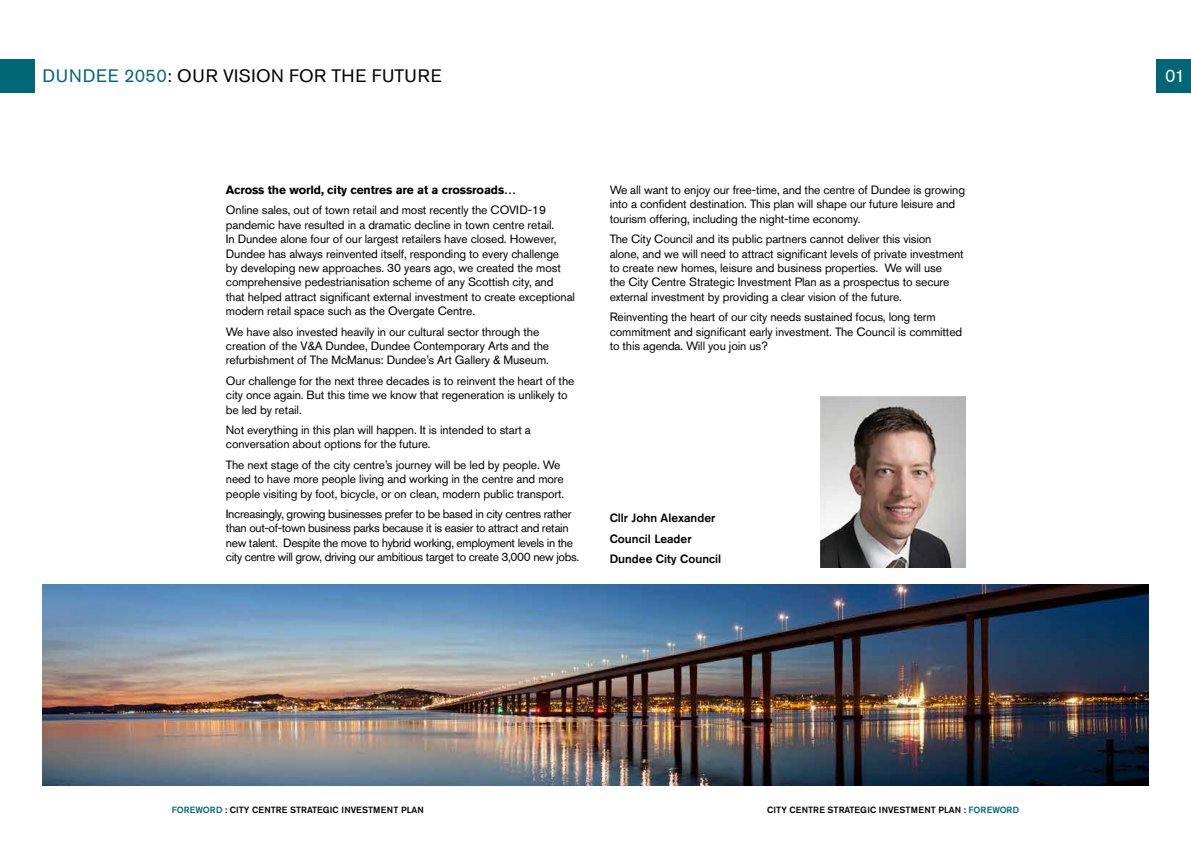
<style>
.page{position:relative;width:1191px;height:842px;background:#fff}
.page>*{position:absolute;margin:0;border:0;box-sizing:border-box;transform-origin:0 0}
.t1{font:18px "Akzidenz Grotesk Std";letter-spacing:.03em;color:#000}
.t2{font:18px "Akzidenz Grotesk Std";color:#fff}
.t3{font:12px/14.4px "Akzidenz Grotesk Std";letter-spacing:-.01em;color:#000}
.t4{font:12px/14.4px "Akzidenz Grotesk Std";letter-spacing:-.03em;color:#000}
.t5{font:500 12px/20.4px "Akzidenz Grotesk Std";color:#000}
.t6{font:700 12px "Akzidenz Grotesk Std";letter-spacing:-.01em;color:#000}
.t7{font:500 9px "Akzidenz Grotesk Std";color:#000}
.s1{color:#016776}
</style>
<div class="page">
<div style="left:1157px;top:60px;width:34px;height:33px;background:#016776"></div>
<div style="left:0;top:60px;width:34px;height:33px;background:#016776"></div>
<img style="left:43px;top:584px;width:1105px;height:201px">
<img style="left:820px;top:397px;width:145px;height:170px">
<h1 class="t1" style="left:43px;top:65px;width:400px"><span class="s1">DUNDEE 2050</span>: OUR VISION FOR THE FUTURE</h1>
<p class="t6" style="left:226px;top:183px;width:292px">Across the world, city centres are at a crossroads…</p>
<p class="t3" style="left:226px;top:203px;width:351px">Online sales, out of town retail and most recently the COVID-19 pandemic have resulted in a dramatic decline in town centre retail.<br>In Dundee alone four of our largest retailers have closed. However, Dundee has always reinvented itself, responding to every challenge<br>by developing new approaches. 30 years ago, we created the most comprehensive pedestrianisation scheme of any Scottish city, and that helped attract significant external investment to create exceptional modern retail space such as the Overgate Centre.</p>
<p class="t3" style="left:226px;top:324px;width:325px">We have also invested heavily in our cultural sector through the creation of the V&amp;A Dundee, Dundee Contemporary Arts and the refurbishment of The McManus: Dundee’s Art Gallery &amp; Museum.</p>
<p class="t3" style="left:226px;top:373px;width:350px">Our challenge for the next three decades is to reinvent the heart of the city once again. But this time we know that regeneration is unlikely to be led by retail.</p>
<p class="t3" style="left:226px;top:423px;width:306px">Not everything in this plan will happen. It is intended to start a conversation about options for the future.</p>
<p class="t3" style="left:226px;top:457px;width:340px">The next stage of the city centre’s journey will be led by people. We need to have more people living and working in the centre and more people visiting by foot, bicycle, or on clean, modern public transport.</p>
<p class="t4" style="left:226px;top:507px;width:355px">Increasingly, growing businesses prefer to be based in city centres rather than out-of-town business parks because it is easier to attract and retain new talent. Despite the move to hybrid working, employment levels in the city centre will grow, driving our ambitious target to create 3,000 new jobs.</p>
<p class="t3" style="left:609px;top:183px;width:357px">We all want to enjoy our free-time, and the centre of Dundee is growing into a confident destination. This plan will shape our future leisure and tourism offering, including the night-time economy.</p>
<p class="t3" style="left:609px;top:232px;width:356px">The City Council and its public partners cannot deliver this vision alone, and we will need to attract significant levels of private investment to create new homes, leisure and business properties. We will use<br>the City Centre Strategic Investment Plan as a prospectus to secure external investment by providing a clear vision of the future.</p>
<p class="t3" style="left:609px;top:310px;width:354px">Reinventing the heart of our city needs sustained focus, long term commitment and significant early investment. The Council is committed to this agenda. Will you join us?</p>
<p class="t5" style="left:609px;top:507px;width:113px">Cllr John Alexander<br>Council Leader<br>Dundee City Council</p>
<p class="t7" style="left:172px;top:805px;width:253px"><span class="s1">FOREWORD</span> : CITY CENTRE STRATEGIC INVESTMENT PLAN</p>
<p class="t7" style="left:767px;top:805px;width:253px">CITY CENTRE STRATEGIC INVESTMENT PLAN : <span class="s1">FOREWORD</span></p>
<h1 class="t2" style="left:1165px;top:65px;width:22px">01</h1>
</div>
